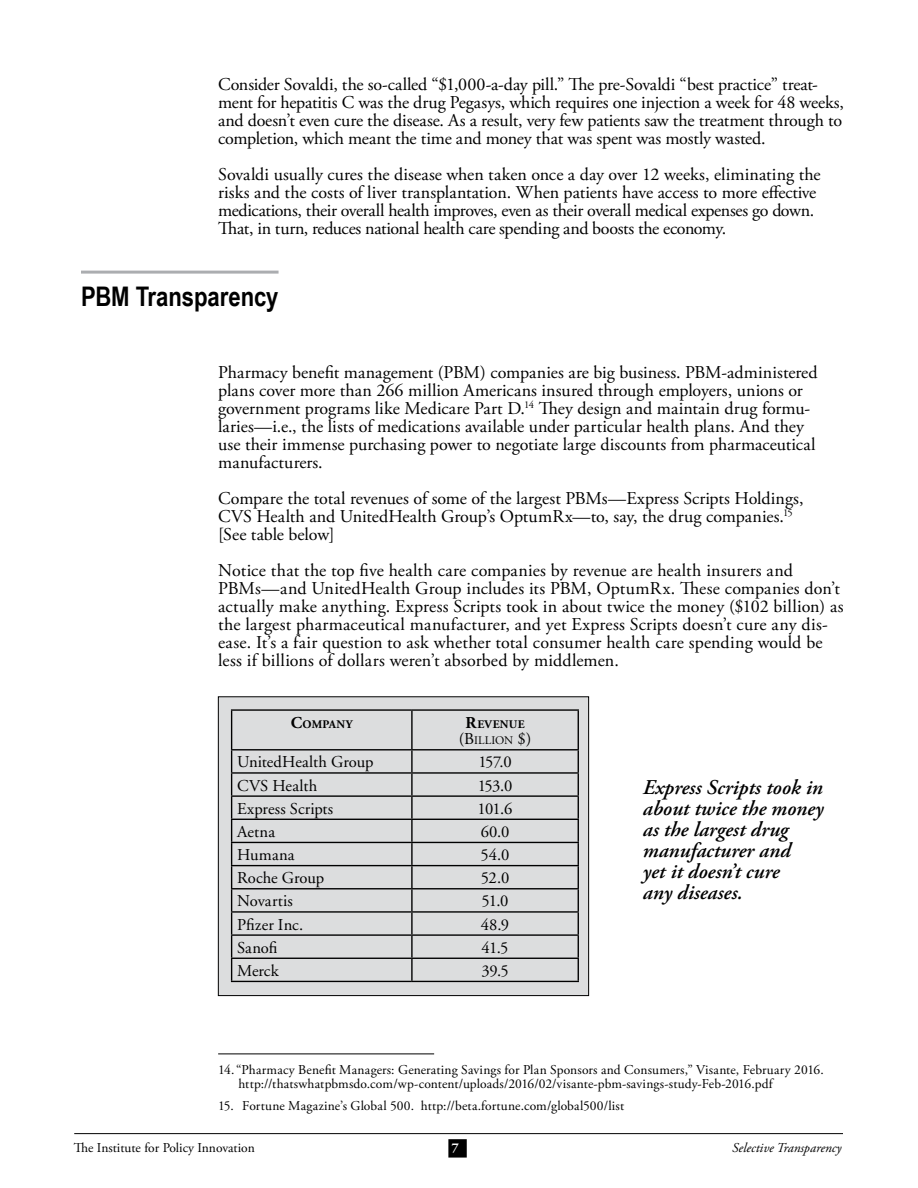
<style>
.page{position:relative;width:918px;height:1188px;background:#fff}
.page>*{position:absolute;margin:0;border:0;box-sizing:border-box;transform-origin:0 0}
.t1{font:700 27px "Arial Narrow";color:#000}
.t2{font:italic 600 21px/21px "Adobe Garamond Pro";color:#000}
.t3{font:18px/18px "Adobe Garamond Pro";letter-spacing:-.005em;color:#000}
.t4{font:16.5px "Adobe Garamond";color:#000}
.t5{font:13.5px/13.5px "Adobe Garamond Pro";color:#000}
.t6{font:italic 13.5px "Adobe Garamond Pro";color:#000}
.t7{font:700 13.5px "Adobe Garamond Pro";color:#fff}
.t8{font:700 11.55px/16.5px "Adobe Garamond";letter-spacing:.03em;color:#000;text-align:center}
.s1{font-size:16.5px}
.s2{font-weight:400;font-size:16.5px}
.s3{font-weight:400}
</style>
<div class="page">
<div style="left:449px;top:1140px;width:17px;height:17px;background:#000"></div>
<div style="left:448px;top:1139px;width:19px;height:19px;border:2px solid #000"></div>
<hr style="left:74px;top:1133px;width:769px;height:1px;background:#000">
<hr style="left:218px;top:1054px;width:216px;height:1px;background:#000">
<hr style="left:81px;top:271px;width:198px;height:3px;background:#abadb0">
<div style="left:218px;top:697px;width:371px;height:299px;background:#dcddde"></div>
<hr style="left:231px;top:709px;width:181px;height:2px;background:#000">
<hr style="left:231px;top:711px;width:1px;height:38px;background:#000">
<hr style="left:412px;top:709px;width:167px;height:2px;background:#000">
<hr style="left:411px;top:711px;width:2px;height:38px;background:#000">
<hr style="left:578px;top:711px;width:1px;height:38px;background:#000">
<hr style="left:231px;top:749px;width:181px;height:1px;background:#000">
<hr style="left:412px;top:749px;width:167px;height:1px;background:#000">
<hr style="left:411px;top:750px;width:2px;height:22px;background:#000">
<hr style="left:231px;top:772px;width:181px;height:2px;background:#000">
<hr style="left:412px;top:772px;width:167px;height:2px;background:#000">
<hr style="left:411px;top:774px;width:2px;height:21px;background:#000">
<hr style="left:231px;top:795px;width:181px;height:2px;background:#000">
<hr style="left:412px;top:795px;width:167px;height:2px;background:#000">
<hr style="left:411px;top:797px;width:2px;height:22px;background:#000">
<hr style="left:231px;top:819px;width:181px;height:1px;background:#000">
<hr style="left:412px;top:819px;width:167px;height:1px;background:#000">
<hr style="left:411px;top:820px;width:2px;height:22px;background:#000">
<hr style="left:231px;top:842px;width:181px;height:1px;background:#000">
<hr style="left:412px;top:842px;width:167px;height:1px;background:#000">
<hr style="left:411px;top:843px;width:2px;height:22px;background:#000">
<hr style="left:231px;top:865px;width:181px;height:1px;background:#000">
<hr style="left:412px;top:865px;width:167px;height:1px;background:#000">
<hr style="left:411px;top:866px;width:2px;height:22px;background:#000">
<hr style="left:231px;top:888px;width:181px;height:1px;background:#000">
<hr style="left:412px;top:888px;width:167px;height:1px;background:#000">
<hr style="left:411px;top:889px;width:2px;height:22px;background:#000">
<hr style="left:231px;top:911px;width:181px;height:2px;background:#000">
<hr style="left:412px;top:911px;width:167px;height:2px;background:#000">
<hr style="left:411px;top:913px;width:2px;height:21px;background:#000">
<hr style="left:231px;top:934px;width:181px;height:2px;background:#000">
<hr style="left:412px;top:934px;width:167px;height:2px;background:#000">
<hr style="left:411px;top:936px;width:2px;height:22px;background:#000">
<hr style="left:231px;top:958px;width:181px;height:1px;background:#000">
<svg style="left:231px;top:750px;width:1px;height:231px"></svg>
<hr style="left:412px;top:958px;width:167px;height:1px;background:#000">
<hr style="left:411px;top:959px;width:2px;height:22px;background:#000">
<svg style="left:578px;top:750px;width:1px;height:231px"></svg>
<hr style="left:231px;top:981px;width:181px;height:1px;background:#000">
<hr style="left:412px;top:981px;width:167px;height:1px;background:#000">
<div style="left:218px;top:697px;width:371px;height:299px;border:1px solid #000"></div>
<p class="t3" style="left:218px;top:76px;width:627px">Consider Sovaldi, the so-called “$1,000-a-day pill.” The pre-Sovaldi “best practice” treat&shy;ment for hepatitis C was the drug Pegasys, which requires one injection a week for 48 weeks, and doesn’t even cure the disease. As a result, very few patients saw the treatment through to completion, which meant the time and money that was spent was mostly wasted.</p>
<p class="t3" style="left:218px;top:166px;width:604px">Sovaldi usually cures the disease when taken once a day over 12 weeks, eliminating the risks and the costs of liver transplantation. When patients have access to more effective medications, their overall health improves, even as their overall medical expenses go down.<br>That, in turn, reduces national health care spending and boosts the economy.</p>
<h1 class="t1" style="left:81px;top:276px;width:199px">PBM Transparency</h1>
<p class="t3" style="left:218px;top:364px;width:601px">Pharmacy benefit management (PBM) companies are big business. PBM-administered plans cover more than 266 million Americans insured through employers, unions or government programs like Medicare Part D.<sup>14</sup> They design and maintain drug formu&shy;laries—i.e., the lists of medications available under particular health plans. And they use their immense purchasing power to negotiate large discounts from pharmaceutical manufacturers.</p>
<p class="t3" style="left:218px;top:490px;width:587px">Compare the total revenues of some of the largest PBMs—Express Scripts Holdings,<br>CVS Health and UnitedHealth Group’s OptumRx—to, say, the drug companies.<sup>15 </sup>[See table below]</p>
<p class="t3" style="left:218px;top:562px;width:627px">Notice that the top five health care companies by revenue are health insurers and PBMs—and UnitedHealth Group includes its PBM, OptumRx. These companies don’t actually make anything. Express Scripts took in about twice the money ($102 billion) as the largest pharmaceutical manufacturer, and yet Express Scripts doesn’t cure any dis&shy;ease. It’s a fair question to ask whether total consumer health care spending would be less if billions of dollars weren’t absorbed by middlemen.</p>
<p class="t8" style="left:291px;top:716px;width:63px"><span class="s1">C</span>OMPANY</p>
<p class="t8" style="left:459px;top:716px;width:74px"><span class="s1">R</span>EVENUE <span class="s2">(B</span><span class="s3">illion</span> <span class="s2">$)</span></p>
<p class="t4" style="left:237px;top:753px;width:138px">UnitedHealth Group</p>
<p class="t4" style="left:478px;top:753px;width:35px">157.0</p>
<p class="t4" style="left:237px;top:777px;width:82px">CVS Health</p>
<p class="t4" style="left:478px;top:777px;width:36px">153.0</p>
<p class="t4" style="left:237px;top:800px;width:98px">Express Scripts</p>
<p class="t4" style="left:478px;top:800px;width:36px">101.6</p>
<p class="t4" style="left:237px;top:823px;width:39px">Aetna</p>
<p class="t4" style="left:481px;top:823px;width:30px">60.0</p>
<p class="t4" style="left:237px;top:846px;width:59px">Humana</p>
<p class="t4" style="left:481px;top:846px;width:30px">54.0</p>
<p class="t4" style="left:237px;top:869px;width:88px">Roche Group</p>
<p class="t4" style="left:481px;top:869px;width:30px">52.0</p>
<p class="t4" style="left:237px;top:892px;width:57px">Novartis</p>
<p class="t4" style="left:482px;top:892px;width:29px">51.0</p>
<p class="t4" style="left:237px;top:916px;width:68px">Pfizer Inc.</p>
<p class="t4" style="left:481px;top:916px;width:30px">48.9</p>
<p class="t4" style="left:237px;top:939px;width:42px">Sanofi</p>
<p class="t4" style="left:482px;top:939px;width:28px">41.5</p>
<p class="t4" style="left:237px;top:962px;width:43px">Merck</p>
<p class="t4" style="left:482px;top:962px;width:29px">39.5</p>
<p class="t2" style="left:643px;top:778px;width:182px">Express Scripts took in about twice the money as the largest drug manufacturer and<br>yet it doesn’t cure<br>any diseases.</p>
<p class="t5" style="left:238px;top:1064px;width:587px;text-indent:-20px">14. “Pharmacy Benefit Managers: Generating Savings for Plan Sponsors and Consumers,” Visante, February 2016. http://thatswhatpbmsdo.com/wp-content/uploads/2016/02/visante-pbm-savings-study-Feb-2016.pdf</p>
<p class="t5" style="left:218px;top:1100px;width:408px">15. Fortune Magazine’s Global 500. http://beta.fortune.com/global500/list</p>
<p class="t5" style="left:74px;top:1141px;width:182px">The Institute for Policy Innovation</p>
<p class="t7" style="left:452px;top:1139px;width:9px">7</p>
<p class="t6" style="left:732px;top:1139px;width:110px">Selective Transparency</p>
</div>
